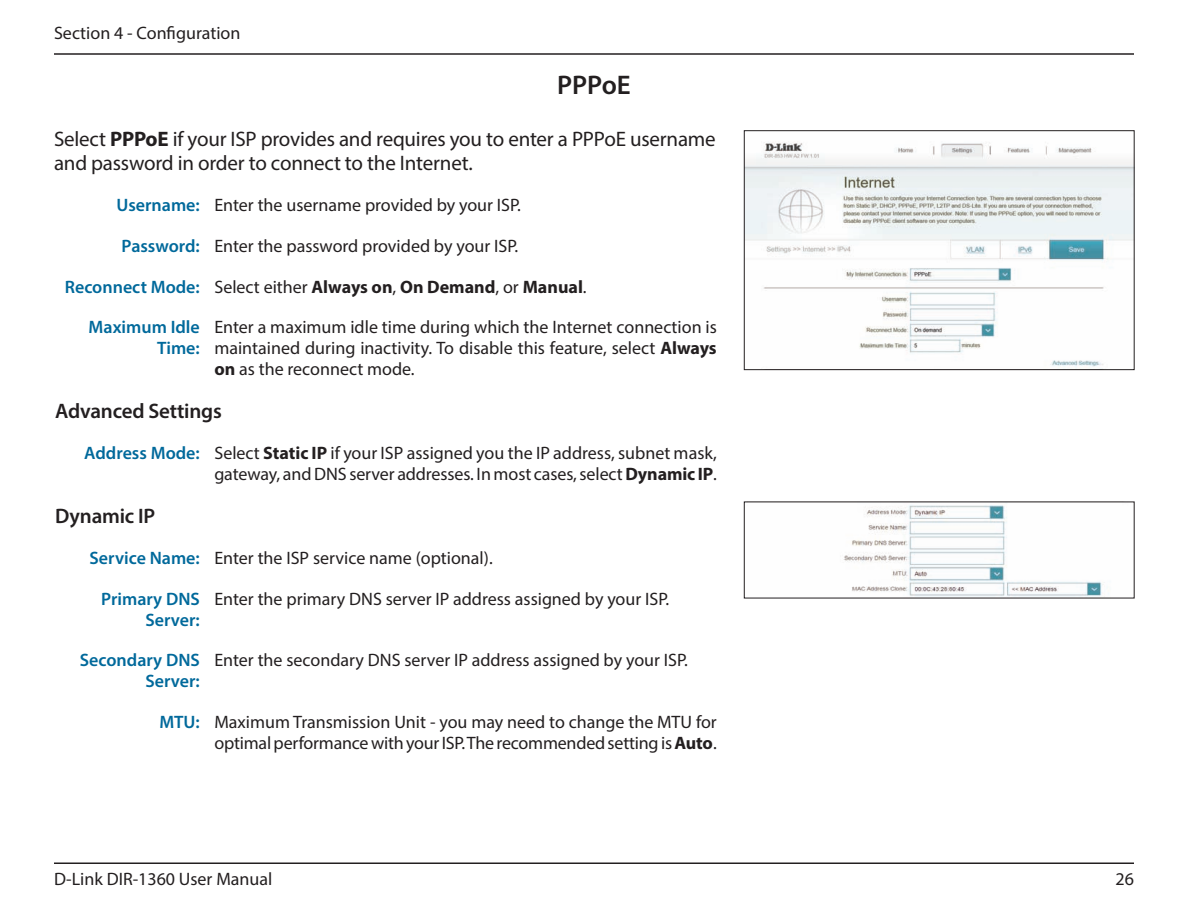
<style>
.page{position:relative;width:1188px;height:918px;background:#fff}
.page>*{position:absolute;margin:0;border:0;box-sizing:border-box;transform-origin:0 0}
.t1{font:600 27px "Myriad Pro";color:#231f20}
.t2{font:21px/24px "Myriad Pro";letter-spacing:-.01em;color:#231f20}
.t3{font:600 21px "Myriad Pro";letter-spacing:-.01em;color:#231f20}
.t4{font:18px/21px "Myriad Pro";color:#231f20;text-align:right}
.t5{font:700 18px "Myriad Pro";color:#231f20}
.t6{font:600 18px/21px "Myriad Pro";color:#00699b;text-align:right}
.s1{font-weight:700}
.s2{font-weight:600;color:#00699b}
.s3{font-weight:400}
</style>
<div class="page">
<hr style="left:54px;top:53px;width:1080px;height:2px;background:#231f20">
<hr style="left:54px;top:862px;width:1080px;height:2px;background:#231f20">
<img style="left:843px;top:505px;width:260px;height:91px">
<img style="left:746px;top:142px;width:386px;height:226px">
<div style="left:744px;top:130px;width:390px;height:240px;border:1px solid #231f20"></div>
<p class="t4" style="left:54px;top:22px;width:188px">Section 4 - Configuration</p>
<h1 class="t1" style="left:557px;top:68px;width:75px">PPPoE</h1>
<p class="t2" style="left:54px;top:127px;width:663px">Select <span class="s1">PPPoE</span> if your ISP provides and requires you to enter a PPPoE username and password in order to connect to the Internet.</p>
<p class="t4" style="left:117px;top:194px;width:406px"><span class="s2">Username:</span> Enter the username provided by your ISP.</p>
<p class="t4" style="left:122px;top:235px;width:398px"><span class="s2">Password:</span> Enter the password provided by your ISP.</p>
<p class="t5" style="left:65px;top:275px;width:523px"><span class="s2">Reconnect Mode:</span> <span class="s3">Select either</span> Always on<span class="s3">,</span> On Demand<span class="s3">, or</span> Manual<span class="s3">.</span></p>
<p class="t6" style="left:89px;top:316px;width:113px">Maximum Idle<br>Time:</p>
<p class="t4" style="left:214px;top:316px;width:504px;text-align:justify">Enter a maximum idle time during which the Internet connection is maintained during inactivity. To disable this feature, select <span class="s1">Always on</span> as the reconnect mode.</p>
<p class="t3" style="left:55px;top:398px;width:168px">Advanced Settings</p>
<p class="t4" style="left:84px;top:442px;width:634px"><span class="s2">Address Mode:</span> Select <span class="s1">Static IP</span> if your ISP assigned you the IP address, subnet mask, gateway, and DNS server addresses. In most cases, select <span class="s1">Dynamic IP</span>.</p>
<p class="t3" style="left:55px;top:503px;width:102px">Dynamic IP</p>
<p class="t4" style="left:90px;top:547px;width:405px"><span class="s2">Service Name:</span> Enter the ISP service name (optional).</p>
<p class="t6" style="left:101px;top:588px;width:100px">Primary DNS<br>Server:</p>
<p class="t4" style="left:214px;top:588px;width:456px">Enter the primary DNS server IP address assigned by your ISP.</p>
<p class="t6" style="left:80px;top:649px;width:122px">Secondary DNS<br>Server:</p>
<p class="t4" style="left:214px;top:650px;width:475px">Enter the secondary DNS server IP address assigned by your ISP.</p>
<p class="t4" style="left:159px;top:711px;width:559px"><span class="s2">MTU:</span> Maximum Transmission Unit - you may need to change the MTU for optimal performance with your ISP. The recommended setting is <span class="s1">Auto</span>.</p>
<p class="t4" style="left:54px;top:868px;width:220px">D-Link DIR-1360 User Manual</p>
<p class="t4" style="left:1116px;top:868px;width:20px">26</p>
</div>
